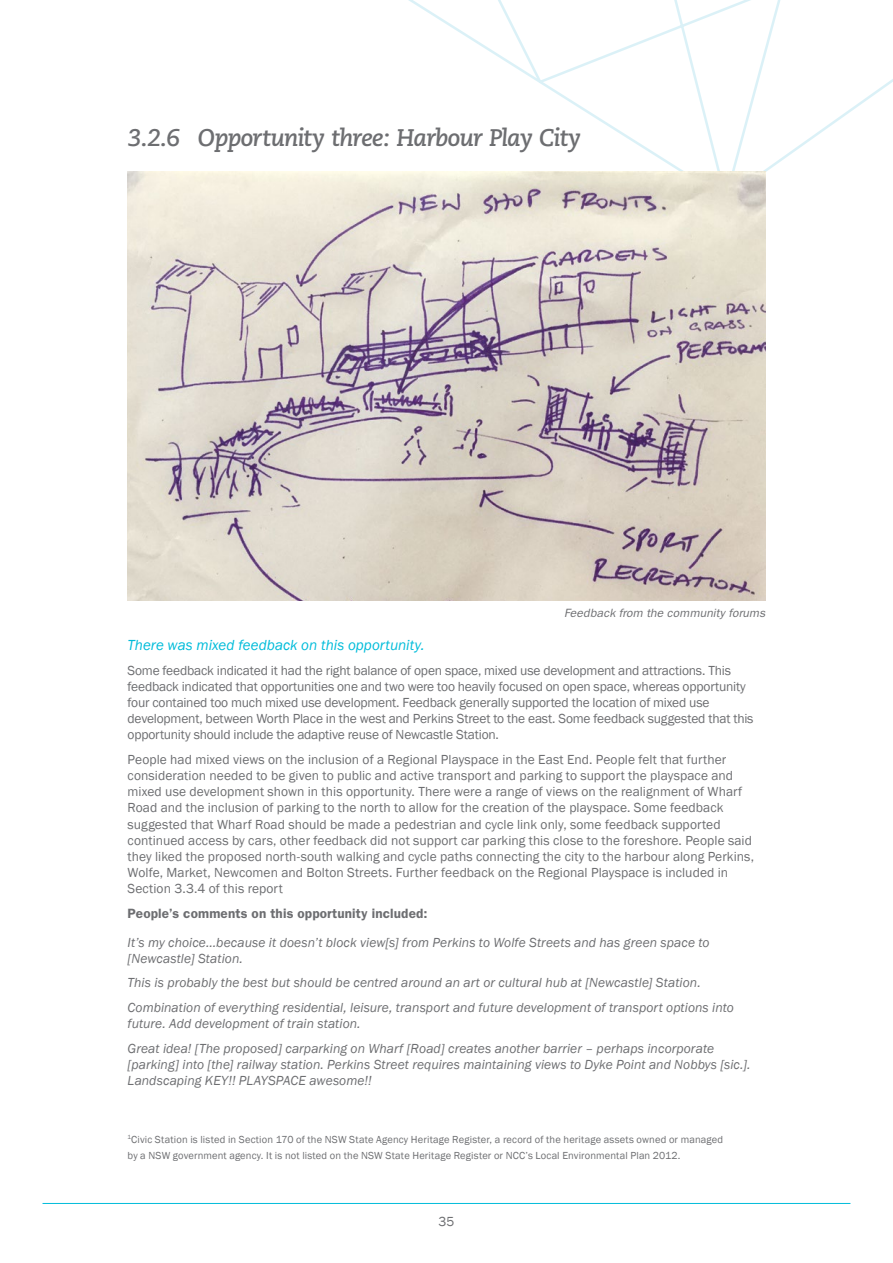
<style>
.page{position:relative;width:893px;height:1263px;background:#fff}
.page>*{position:absolute;margin:0;border:0;box-sizing:border-box;transform-origin:0 0}
.t1{font:italic 700 24px "Caecilia";letter-spacing:-.04em;color:#6d6e71}
.t2{font:italic 15px "Franklin Gothic";letter-spacing:.005em;color:#00bcda}
.t3{font:13.5px/16px "Franklin Gothic";color:#6d6e71}
.t4{font:italic 13.5px/16px "Franklin Gothic";letter-spacing:.005em;color:#6d6e71}
.t5{font:600 13.5px "Franklin Gothic";letter-spacing:.01em;color:#6d6e71}
.t6{font:italic 12px "Franklin Gothic";letter-spacing:.015em;color:#6d6e71}
.t7{font:10.5px/16.2px "Franklin Gothic";letter-spacing:.015em;color:#6d6e71}
</style>
<div class="page">
<hr style="left:43px;top:1203px;width:807px;height:1px;background:#00bcda">
<svg style="left:338px;top:0;width:555px;height:200px"></svg>
<img style="left:128px;top:172px;width:637px;height:429px">
<h1 class="t1" style="left:128px;top:124px;width:455px">3.2.6 Opportunity three: Harbour Play City</h1>
<p class="t6" style="left:564px;top:606px;width:203px">Feedback from the community forums</p>
<p class="t2" style="left:128px;top:636px;width:298px">There was mixed feedback on this opportunity.</p>
<p class="t3" style="left:128px;top:663px;width:627px">Some feedback indicated it had the right balance of open space, mixed use development and attractions. This feedback indicated that opportunities one and two were too heavily focused on open space, whereas opportunity four contained too much mixed use development. Feedback generally supported the location of mixed use development, between Worth Place in the west and Perkins Street to the east. Some feedback suggested that this opportunity should include the adaptive reuse of Newcastle Station.</p>
<p class="t3" style="left:128px;top:752px;width:628px">People had mixed views on the inclusion of a Regional Playspace in the East End. People felt that further consideration needed to be given to public and active transport and parking to support the playspace and mixed use development shown in this opportunity. There were a range of views on the realignment of Wharf Road and the inclusion of parking to the north to allow for the creation of the playspace. Some feedback suggested that Wharf Road should be made a pedestrian and cycle link only, some feedback supported continued access by cars, other feedback did not support car parking this close to the foreshore. People said they liked the proposed north-south walking and cycle paths connecting the city to the harbour along Perkins, Wolfe, Market, Newcomen and Bolton Streets. Further feedback on the Regional Playspace is included in Section 3.3.4 of this report</p>
<p class="t5" style="left:128px;top:905px;width:301px">People’s comments on this opportunity included:</p>
<p class="t4" style="left:128px;top:934px;width:583px">It’s my choice…because it doesn’t block view[s] from Perkins to Wolfe Streets and has green space to [Newcastle] Station.</p>
<p class="t4" style="left:128px;top:971px;width:608px;line-height:24.6px">This is probably the best but should be centred around an art or cultural hub at [Newcastle] Station.<br>Combination of everything residential, leisure, transport and future development of transport options into</p>
<p class="t4" style="left:128px;top:1011px;width:588px;line-height:24.6px">future. Add development of train station.<br>Great idea! [The proposed] carparking on Wharf [Road] creates another barrier – perhaps incorporate</p>
<p class="t4" style="left:128px;top:1056px;width:624px">[parking] into [the] railway station. Perkins Street requires maintaining views to Dyke Point and Nobbys [sic.].<br>Landscaping KEY!! PLAYSPACE awesome!!</p>
<p class="t7" style="left:128px;top:1131px;width:597px"><sup>1</sup>Civic Station is listed in Section 170 of the NSW State Agency Heritage Register, a record of the heritage assets owned or managed by a NSW government agency. It is not listed on the NSW State Heritage Register or NCC’s Local Environmental Plan 2012.</p>
<p class="t3" style="left:438px;top:1213px;width:17px">35</p>
</div>
